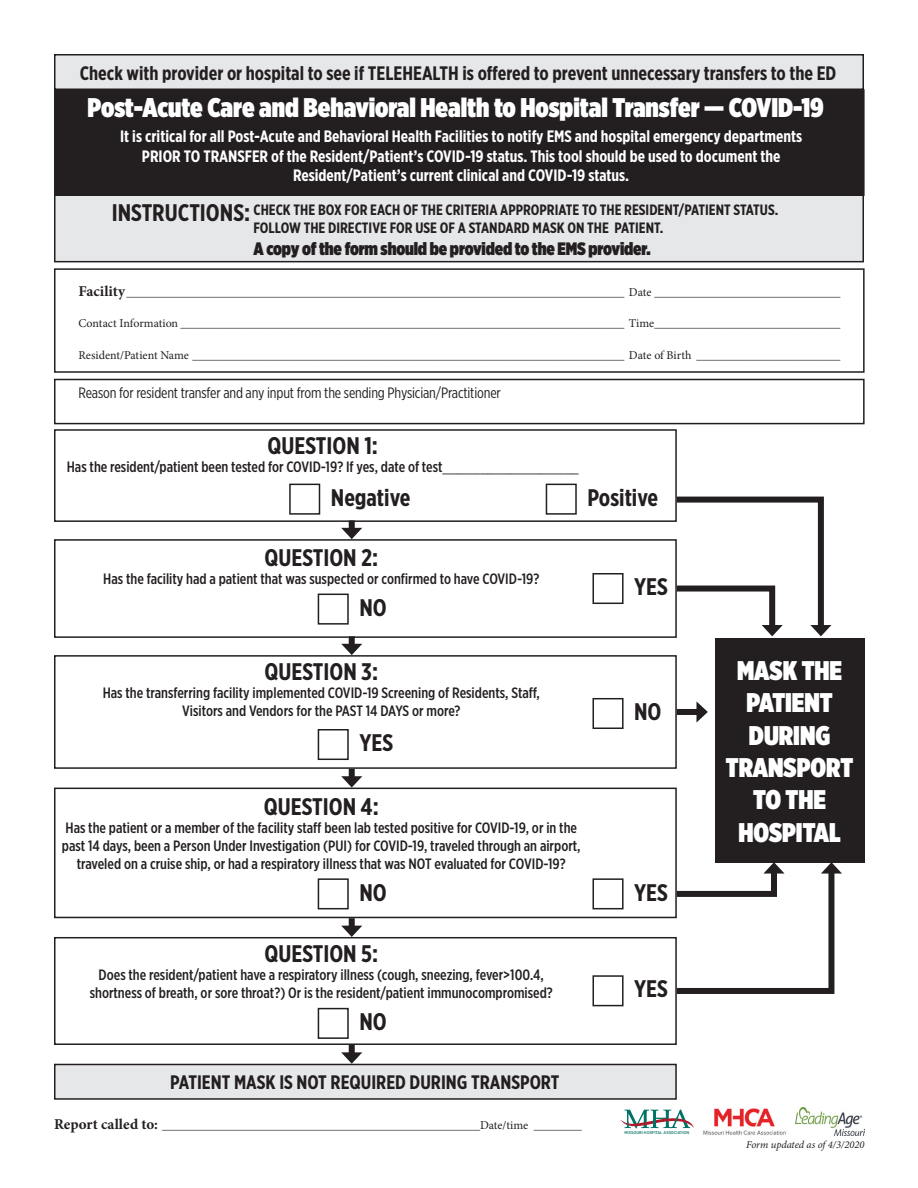
<style>
.page{position:relative;width:918px;height:1188px;background:#fff}
.page>*{position:absolute;margin:0;border:0;box-sizing:border-box;transform-origin:0 0}
.t1{font:900 27px/32.4px "Gotham X Narrow";color:#fff;text-align:center}
.t2{font:700 24px "Gotham X Narrow";color:#231f20}
.t3{font:700 19.5px "Gotham X Narrow";color:#231f20}
.t4{font:900 18px "Gotham X Narrow";letter-spacing:-.01em;color:#231f20}
.t5{font:700 16.5px/19.8px "Gotham X Narrow";color:#fff;text-align:center}
.t6{font:500 15px/18px "Gotham X Narrow";color:#231f20;text-align:center}
.t7{font:700 15px/18px "Gotham X Narrow";color:#231f20}
.t8{font:15px "Gotham X Narrow";letter-spacing:-.01em;color:#231f20}
.t9{font:12px "Minion Pro";color:#231f20}
.t10{font:italic 10.5px "Minion Pro";letter-spacing:-.005em;color:#231f20}
.t11{font:500 4.05px "Gotham Narrow";letter-spacing:.01em;color:#007367}
.s1{font-size:24px}
.s2{font-weight:700;font-size:15px}
.s3{font-weight:400}
</style>
<div class="page">
<div style="left:55px;top:189px;width:808px;height:73px;background:#e6e7e9"></div>
<div style="left:54px;top:189px;width:810px;height:73px;border:2px solid #231f20"></div>
<div style="left:55px;top:55px;width:808px;height:34px;background:#e6e7e9"></div>
<div style="left:54px;top:54px;width:810px;height:36px;border:2px solid #231f20"></div>
<div style="left:55px;top:1064px;width:621px;height:35px;background:#e6e7e9"></div>
<div style="left:54px;top:1064px;width:623px;height:36px;border:2px solid #231f20"></div>
<div style="left:55px;top:90px;width:809px;height:105px;background:#231f20"></div>
<div style="left:54px;top:89px;width:811px;height:107px;border:2px solid #231f20"></div>
<div style="left:54px;top:268px;width:811px;height:105px;border:2px solid #231f20"></div>
<div style="left:54px;top:379px;width:811px;height:45px;border:2px solid #231f20"></div>
<div style="left:54px;top:429px;width:623px;height:93px;border:2px solid #231f20"></div>
<div style="left:54px;top:539px;width:623px;height:99px;border:2px solid #231f20"></div>
<div style="left:54px;top:655px;width:623px;height:114px;border:2px solid #231f20"></div>
<div style="left:54px;top:937px;width:623px;height:108px;border:2px solid #231f20"></div>
<div style="left:54px;top:788px;width:623px;height:130px;border:2px solid #231f20"></div>
<div style="left:289px;top:484px;width:31px;height:31px;border:2px solid #231f20"></div>
<div style="left:318px;top:594px;width:31px;height:31px;border:2px solid #231f20"></div>
<div style="left:318px;top:729px;width:31px;height:31px;border:2px solid #231f20"></div>
<div style="left:318px;top:1008px;width:31px;height:31px;border:2px solid #231f20"></div>
<div style="left:318px;top:878px;width:31px;height:31px;border:2px solid #231f20"></div>
<div style="left:546px;top:484px;width:31px;height:31px;border:2px solid #231f20"></div>
<div style="left:592px;top:573px;width:32px;height:31px;border:2px solid #231f20"></div>
<div style="left:592px;top:698px;width:32px;height:31px;border:2px solid #231f20"></div>
<div style="left:592px;top:975px;width:32px;height:31px;border:2px solid #231f20"></div>
<div style="left:592px;top:878px;width:32px;height:31px;border:2px solid #231f20"></div>
<div style="left:349px;top:520px;width:6px;height:12px;background:#231f20"></div>
<svg style="left:341px;top:528px;width:21px;height:11px"></svg>
<div style="left:349px;top:636px;width:6px;height:12px;background:#231f20"></div>
<svg style="left:341px;top:644px;width:21px;height:11px"></svg>
<div style="left:349px;top:769px;width:6px;height:11px;background:#231f20"></div>
<svg style="left:341px;top:776px;width:21px;height:12px"></svg>
<div style="left:349px;top:918px;width:6px;height:11px;background:#231f20"></div>
<svg style="left:341px;top:926px;width:21px;height:11px"></svg>
<div style="left:349px;top:1045px;width:6px;height:11px;background:#231f20"></div>
<svg style="left:341px;top:1052px;width:21px;height:12px"></svg>
<div style="left:715px;top:638px;width:150px;height:224px;background:#231f20"></div>
<svg style="left:671px;top:494px;width:160px;height:142px"></svg>
<div style="left:677px;top:709px;width:23px;height:6px;background:#231f20"></div>
<svg style="left:696px;top:701px;width:12px;height:22px"></svg>
<svg style="left:671px;top:862px;width:171px;height:135px"></svg>
<img style="left:703px;top:1108px;width:83px;height:27px">
<img style="left:795px;top:1108px;width:70px;height:27px">
<svg style="left:621px;top:1110px;width:73px;height:18px"></svg>
<h3 class="t3" style="left:80px;top:61px;width:758px">Check with provider or hospital to see if TELEHEALTH is offered to prevent unnecessary transfers to the ED</h3>
<h1 class="t1" style="left:88px;top:91px;width:738px">Post-Acute Care and Behavioral Health to Hospital Transfer — COVID-19</h1>
<p class="t5" style="left:120px;top:126px;width:684px">It is critical for all Post-Acute and Behavioral Health Facilities to notify EMS and hospital emergency departments<br>PRIOR TO TRANSFER of the Resident/Patient’s COVID-19 status. This tool should be used to document the<br>Resident/Patient’s current clinical and COVID-19 status.</p>
<p class="t7" style="left:253px;top:201px;width:526px;text-indent:-142px"><span class="s1">INSTRUCTIONS:</span> CHECK THE BOX FOR EACH OF THE CRITERIA APPROPRIATE TO THE RESIDENT/PATIENT STATUS.<br>FOLLOW THE DIRECTIVE FOR USE OF A STANDARD MASK ON THE PATIENT.</p>
<p class="t4" style="left:253px;top:237px;width:399px">A copy of the form should be provided to the EMS provider.</p>
<p class="t9" style="left:78px;top:284px;width:763px"><span class="s2">Facility</span>___________________________________________________________________________________ Date _______________________________</p>
<p class="t9" style="left:78px;top:315px;width:763px">Contact Information __________________________________________________________________________ Time_______________________________</p>
<p class="t9" style="left:78px;top:347px;width:763px">Resident/Patient Name ________________________________________________________________________ Date of Birth ________________________</p>
<p class="t8" style="left:78px;top:384px;width:424px">Reason for resident transfer and any input from the sending Physician/Practitioner</p>
<h2 class="t2" style="left:268px;top:431px;width:112px">QUESTION 1:</h2>
<p class="t6" style="left:67px;top:458px;width:514px">Has the resident/patient been tested for COVID-19? If yes, date of test<span class="s3">__________________</span></p>
<h2 class="t2" style="left:331px;top:483px;width:81px">Negative</h2>
<h2 class="t2" style="left:587px;top:483px;width:72px">Positive</h2>
<h2 class="t2" style="left:264px;top:543px;width:115px">QUESTION 2:</h2>
<p class="t6" style="left:103px;top:569px;width:438px">Has the facility had a patient that was suspected or confirmed to have COVID-19?</p>
<h2 class="t2" style="left:359px;top:593px;width:29px">NO</h2>
<h2 class="t2" style="left:634px;top:572px;width:35px">YES</h2>
<h2 class="t2" style="left:264px;top:657px;width:115px">QUESTION 3:</h2>
<p class="t6" style="left:103px;top:684px;width:439px">Has the transferring facility implemented COVID-19 Screening of Residents, Staff,<br>Visitors and Vendors for the PAST 14 DAYS or more?</p>
<h2 class="t2" style="left:359px;top:728px;width:35px">YES</h2>
<h2 class="t2" style="left:264px;top:792px;width:116px">QUESTION 4:</h2>
<p class="t6" style="left:62px;top:818px;width:520px">Has the patient or a member of the facility staff been lab tested positive for COVID-19, or in the past 14 days, been a Person Under Investigation (PUI) for COVID-19, traveled through an airport, traveled on a cruise ship, or had a respiratory illness that was NOT evaluated for COVID-19?</p>
<h2 class="t2" style="left:359px;top:877px;width:29px">NO</h2>
<h2 class="t2" style="left:264px;top:939px;width:115px">QUESTION 5:</h2>
<p class="t6" style="left:90px;top:966px;width:465px">Does the resident/patient have a respiratory illness (cough, sneezing, fever&gt;100.4, shortness of breath, or sore throat?) Or is the resident/patient immunocompromised?</p>
<h2 class="t2" style="left:359px;top:1007px;width:29px">NO</h2>
<h3 class="t3" style="left:170px;top:1071px;width:391px">PATIENT MASK IS NOT REQUIRED DURING TRANSPORT</h3>
<h2 class="t2" style="left:634px;top:697px;width:29px">NO</h2>
<h2 class="t2" style="left:634px;top:877px;width:35px">YES</h2>
<h2 class="t2" style="left:634px;top:974px;width:35px">YES</h2>
<p class="t9" style="left:54px;top:1118px;width:529px"><span class="s2">Report called to:</span> _____________________________________________________Date/time ________</p>
<p class="t11" style="left:624px;top:1130px;width:66px">MISSOURI HOSPITAL ASSOCIATION</p>
<h1 class="t1" style="left:726px;top:654px;width:129px">MASK THE<br>PATIENT<br>DURING<br>TRANSPORT<br>TO THE<br>HOSPITAL</h1>
<p class="t10" style="left:746px;top:1137px;width:120px">Form updated as of 4/3/2020</p>
</div>
